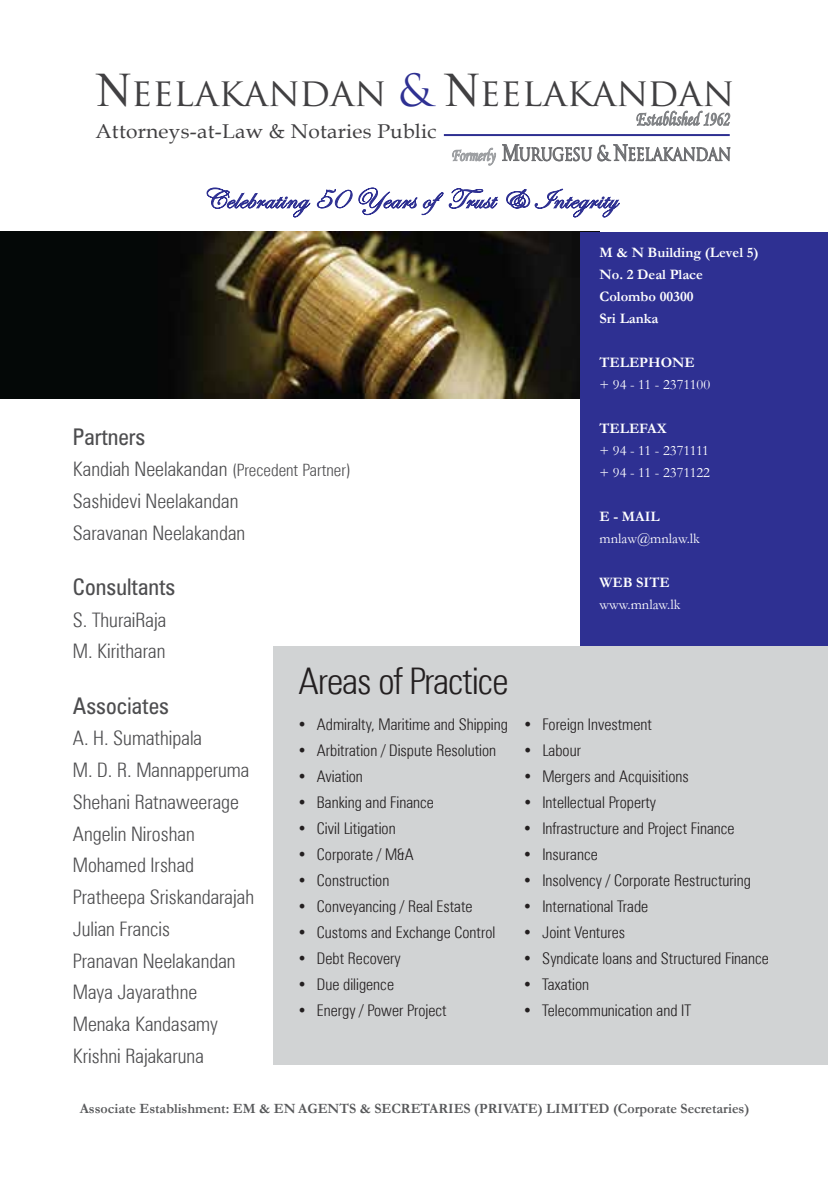
<style>
.page{position:relative;width:828px;height:1188px;background:#fff}
.page>*{position:absolute;margin:0;border:0;box-sizing:border-box;transform-origin:0 0}
.t1{font:38.4px "Trajan Pro";color:#414042}
.t2{font:300 condensed 36.8px "Zurich BT";letter-spacing:-.025em;color:#231f20}
.t3{font:condensed 23px "Zurich BT";color:#4d4d4f}
.t4{font:300 condensed 20px/31.8px "Zurich BT";color:#4d4d4f}
.t5{font:20px "Book Antiqua";letter-spacing:.01em;color:#414042;scale:1.05 1}
.t6{font:20px "Trajan Pro";letter-spacing:-.02em;color:#6d6e71;scale:.8 1}
.t7{font:300 condensed 16px "Zurich BT";color:#231f20}
.t8{font:700 14.4px/22px "Garamond";color:#fff}
.t9{font:14.4px/22px "Garamond";color:#fff}
.t10{font:700 14.2px "Garamond";color:#58595b}
.s1{font-family:"Times New Roman";font-size:48px}
.s2{font-size:43.2px;color:#2e3092}
.s3{font-family:"Monotype Corsiva";font-size:18px;color:#9d9fa2}
.s4{font-family:"Times New Roman";font-size:24px}
.s5{font-size:17px}
</style>
<div class="page">
<img style="left:0;top:232px;width:581px;height:166px">
<div style="left:581px;top:232px;width:247px;height:468px;background:#2e3092"></div>
<div style="left:273px;top:646px;width:555px;height:418px;background:#d1d3d4"></div>
<svg style="left:207px;top:188px;width:103px;height:29px"></svg>
<svg style="left:317px;top:188px;width:126px;height:27px"></svg>
<hr style="left:444px;top:134px;width:286px;height:2px;background:#2e3092">
<svg style="left:449px;top:144px;width:281px;height:73px"></svg>
<svg style="left:637px;top:111px;width:93px;height:15px"></svg>
<h1 class="t1" style="left:96px;top:67px;width:639px"><span class="s1">N</span>EELAKANDAN <span class="s2">&amp;</span> <span class="s1">N</span>EELAKANDAN</h1>
<p class="t5" style="left:96px;top:117px;width:327px">Attorneys-at-Law &amp; Notaries Public</p>
<p class="t6" style="left:451px;top:141px;width:352px"><span class="s3">Formerly</span> <span class="s4">M</span>URUGESU &amp; <span class="s4">N</span>EELAKANDAN</p>
<h3 class="t3" style="left:73px;top:423px;width:74px">Partners</h3>
<p class="t4" style="left:73px;top:453px;width:279px">Kandiah Neelakandan <span class="s5">(Precedent Partner)<br></span>Sashidevi Neelakandan<br>Saravanan Neelakandan</p>
<h3 class="t3" style="left:73px;top:573px;width:104px">Consultants</h3>
<p class="t4" style="left:73px;top:604px;width:95px">S. ThuraiRaja<br>M. Kiritharan</p>
<h3 class="t3" style="left:73px;top:691px;width:98px">Associates</h3>
<p class="t4" style="left:73px;top:722px;width:183px">A. H. Sumathipala<br>M. D. R. Mannapperuma<br>Shehani Ratnaweerage<br>Angelin Niroshan<br>Mohamed Irshad<br>Pratheepa Sriskandarajah<br>Julian Francis<br>Pranavan Neelakandan<br>Maya Jayarathne<br>Menaka Kandasamy<br>Krishni Rajakaruna</p>
<h2 class="t2" style="left:298px;top:659px;width:212px">Areas of Practice</h2>
<p class="t7" style="left:298px;top:715px;width:212px">• Admiralty, Maritime and Shipping</p>
<p class="t7" style="left:298px;top:741px;width:200px">• Arbitration / Dispute Resolution</p>
<p class="t7" style="left:298px;top:767px;width:67px">• Aviation</p>
<p class="t7" style="left:298px;top:793px;width:138px">• Banking and Finance</p>
<p class="t7" style="left:298px;top:819px;width:100px">• Civil Litigation</p>
<p class="t7" style="left:298px;top:845px;width:117px">• Corporate / M&amp;A</p>
<p class="t7" style="left:298px;top:871px;width:93px">• Construction</p>
<p class="t7" style="left:298px;top:897px;width:177px">• Conveyancing / Real Estate</p>
<p class="t7" style="left:298px;top:923px;width:199px">• Customs and Exchange Control</p>
<p class="t7" style="left:298px;top:949px;width:105px">• Debt Recovery</p>
<p class="t7" style="left:298px;top:975px;width:98px">• Due diligence</p>
<p class="t7" style="left:298px;top:1001px;width:151px">• Energy / Power Project</p>
<p class="t8" style="left:600px;top:242px;width:161px">M &amp; N Building (Level 5)<br>No. 2 Deal Place<br>Colombo 00300<br>Sri Lanka</p>
<p class="t8" style="left:600px;top:352px;width:97px">TELEPHONE</p>
<p class="t9" style="left:600px;top:373px;width:112px">+ 94 - 11 - 2371100</p>
<p class="t8" style="left:600px;top:418px;width:69px">TELEFAX</p>
<p class="t9" style="left:600px;top:439px;width:112px">+ 94 - 11 - 2371111 + 94 - 11 - 2371122</p>
<p class="t8" style="left:600px;top:506px;width:62px">E - MAIL</p>
<p class="t9" style="left:600px;top:527px;width:102px">mnlaw@mnlaw.lk</p>
<p class="t8" style="left:600px;top:572px;width:72px">WEB SITE</p>
<p class="t9" style="left:600px;top:593px;width:83px">www.mnlaw.lk</p>
<p class="t7" style="left:523px;top:715px;width:131px">• Foreign Investment</p>
<p class="t7" style="left:523px;top:741px;width:59px">• Labour</p>
<p class="t7" style="left:523px;top:767px;width:167px">• Mergers and Acquisitions</p>
<p class="t7" style="left:523px;top:793px;width:135px">• Intellectual Property</p>
<p class="t7" style="left:523px;top:819px;width:213px">• Infrastructure and Project Finance</p>
<p class="t7" style="left:523px;top:845px;width:76px">• Insurance</p>
<p class="t7" style="left:523px;top:871px;width:229px">• Insolvency / Corporate Restructuring</p>
<p class="t7" style="left:523px;top:897px;width:127px">• International Trade</p>
<p class="t7" style="left:523px;top:923px;width:104px">• Joint Ventures</p>
<p class="t7" style="left:523px;top:949px;width:247px">• Syndicate loans and Structured Finance</p>
<p class="t7" style="left:523px;top:975px;width:68px">• Taxation</p>
<p class="t7" style="left:523px;top:1001px;width:170px">• Telecommunication and IT</p>
<p class="t10" style="left:80px;top:1099px;width:671px">Associate Establishment: EM &amp; EN AGENTS &amp; SECRETARIES (PRIVATE) LIMITED (Corporate Secretaries)</p>
</div>
